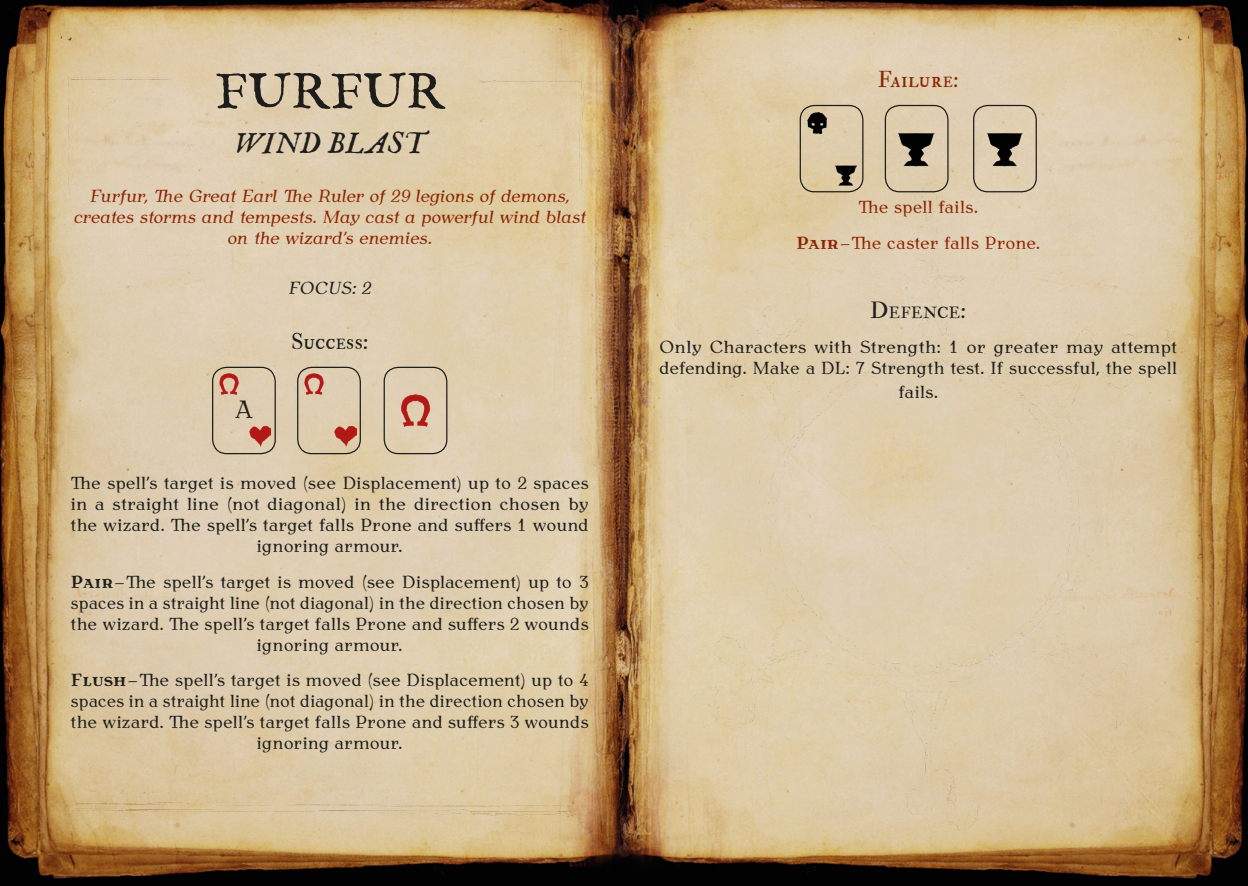
<style>
.page{position:relative;width:1248px;height:886px;background:#fff}
.page>*{position:absolute;margin:0;border:0;box-sizing:border-box;transform-origin:0 0}
.t1{font:50px "IM FELL English PRO Roman";letter-spacing:.02em;color:#1d1d1b}
.t2{font:30px "IM FELL English PRO Italic";color:#1d1d1b}
.t3{font:25px "Antykwa Torunska";color:#1d1d1b}
.t4{font:22.5px "IM FELL Double Pica SC";letter-spacing:.01em;color:#1d1d1b}
.t5{font:22.5px "IM FELL Double Pica SC";letter-spacing:.015em;color:#8c2402}
.t6{font:17.5px/21px "Antykwa Torunska";letter-spacing:.03em;color:#1d1d1b;text-align:center}
.t7{font:italic 17.5px/21px "Antykwa Torunska";color:#8c2402;text-align:center}
.t8{font:17.5px/35.2px "Antykwa Torunska";letter-spacing:.035em;color:#8c2402;text-align:center}
.t9{font:italic 17.5px "Antykwa Torunska";letter-spacing:.015em;color:#1d1d1b}
.t10{font:15.75px "IM FELL Double Pica SC";letter-spacing:.03em;color:#1d1d1b}
.s1{font-weight:700}
.s2{font-size:22.5px}
</style>
<div class="page">
<img style="left:0;top:0;width:1247px;height:886px">
<img style="left:62px;top:75px;width:491px;height:740px">
<img style="left:553px;top:9px;width:694px;height:877px">
<div style="left:212px;top:367px;width:64px;height:87px;border:1px solid #1d1d1b;border-radius:14px"></div>
<img style="left:218px;top:373px;width:21px;height:22px">
<img style="left:250px;top:426px;width:21px;height:21px">
<div style="left:297px;top:367px;width:64px;height:87px;border:1px solid #1d1d1b;border-radius:14px"></div>
<img style="left:303px;top:373px;width:21px;height:22px">
<img style="left:335px;top:426px;width:21px;height:21px">
<div style="left:383px;top:367px;width:64px;height:87px;border:1px solid #1d1d1b;border-radius:14px"></div>
<img style="left:399px;top:394px;width:32px;height:32px">
<div style="left:799px;top:105px;width:64px;height:87px;border:1px solid #1d1d1b;border-radius:14px"></div>
<img style="left:806px;top:112px;width:22px;height:22px">
<img style="left:835px;top:164px;width:21px;height:21px">
<div style="left:972px;top:105px;width:64px;height:87px;border:1px solid #1d1d1b;border-radius:14px"></div>
<img style="left:987px;top:131px;width:35px;height:36px">
<div style="left:884px;top:105px;width:64px;height:87px;border:1px solid #1d1d1b;border-radius:14px"></div>
<img style="left:898px;top:131px;width:36px;height:36px">
<h1 class="t1" style="left:215px;top:63px;width:230px">FURFUR</h1>
<h2 class="t2" style="left:233px;top:126px;width:194px">WIND BLAST</h2>
<p class="t7" style="left:74px;top:184px;width:513px">Furfur, The Great Earl The Ruler of 29 legions of demons, creates storms and tempests. May cast a powerful wind blast on the wizard’s enemies.</p>
<p class="t9" style="left:288px;top:275px;width:84px">FOCUS: 2</p>
<p class="t4" style="left:291px;top:328px;width:79px">Success:</p>
<h3 class="t3" style="left:235px;top:391px;width:19px">A</h3>
<p class="t6" style="left:71px;top:472px;width:519px">The spell’s target is moved (see Displacement) up to 2 spaces in a straight line (not diagonal) in the direction chosen by the wizard. The spell’s target falls Prone and suffers 1 wound ignoring armour.</p>
<p class="t6" style="left:71px;top:570px;width:519px"><span class="s1">Pair</span>–The spell’s target is moved (see Displacement) up to 3 spaces in a straight line (not diagonal) in the direction chosen by the wizard. The spell’s target falls Prone and suffers 2 wounds ignoring armour.</p>
<p class="t6" style="left:71px;top:668px;width:519px"><span class="s1">Flush</span>–The spell’s target is moved (see Displacement) up to 4 spaces in a straight line (not diagonal) in the direction chosen by the wizard. The spell’s target falls Prone and suffers 3 wounds ignoring armour.</p>
<p class="t5" style="left:877px;top:66px;width:82px">Failure:</p>
<p class="t8" style="left:796px;top:188px;width:245px">The spell fails.<br><span class="s1">Pair</span>–The caster falls Prone.</p>
<p class="t10" style="left:870px;top:303px;width:97px"><span class="s2">D</span>EFENCE<span class="s2">:</span></p>
<p class="t6" style="left:659px;top:335px;width:519px;text-align:left">Only Characters with Strength: 1 or greater may attempt defending. Make a DL: 7 Strength test. If successful, the spell</p>
<p class="t6" style="left:898px;top:380px;width:41px">fails.</p>
</div>
